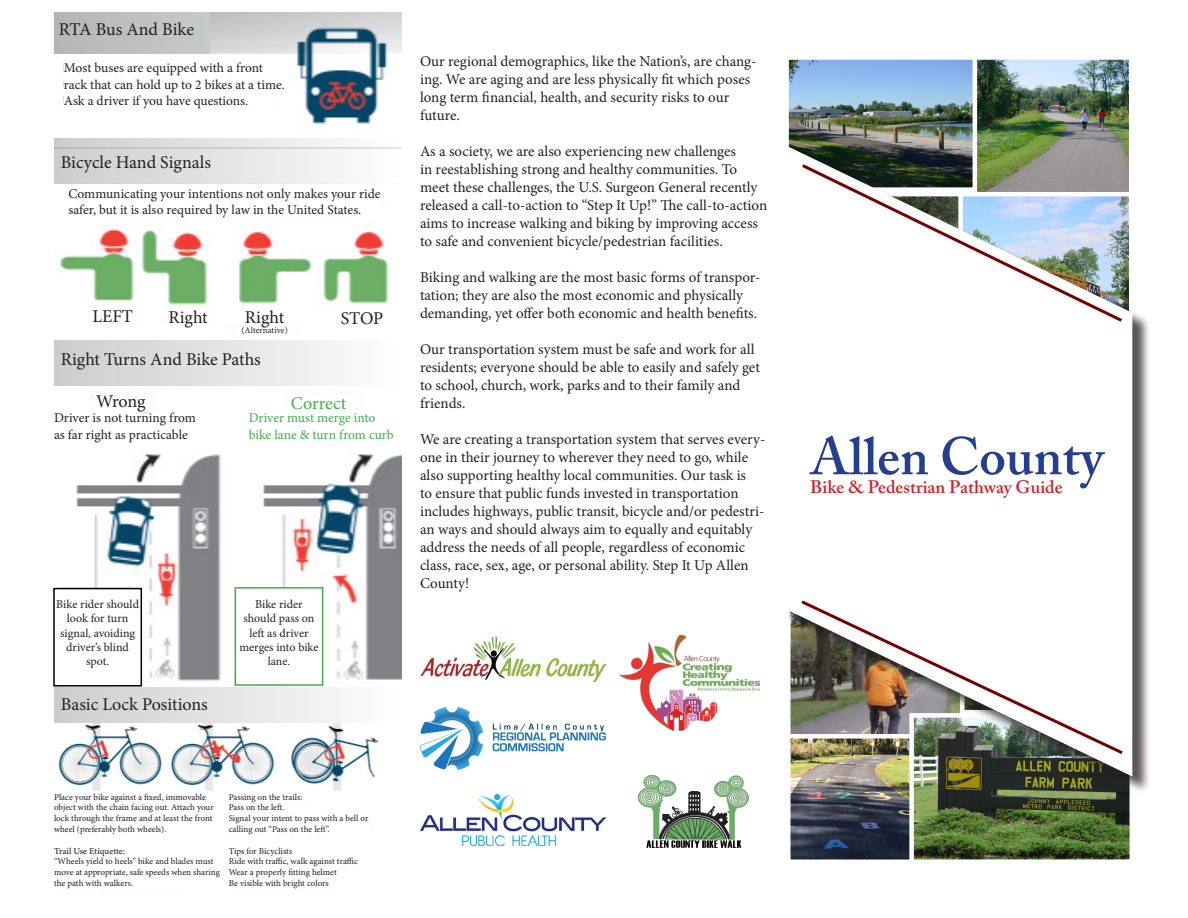
<style>
.page{position:relative;width:1188px;height:918px;background:#fff}
.page>*{position:absolute;margin:0;border:0;box-sizing:border-box;transform-origin:0 0}
.t1{font:600 52.5px "Adobe Caslon Pro";color:#253f8e}
.t2{font:18px "Minion Pro";letter-spacing:-.005em;color:#231f20}
.t3{font:600 18px "Adobe Caslon Pro";color:#d1232a}
.t4{font:18px "Minion Pro";letter-spacing:.005em;color:#40ae49}
.t5{font:15px/18px "Minion Pro";color:#231f20}
.t6{font:13.5px/16.2px "Minion Pro";letter-spacing:-.005em;color:#231f20}
.t7{font:13.5px/16.2px "Minion Pro";letter-spacing:-.005em;color:#40ae49}
.t8{font:12px/14.4px "Minion Pro";color:#231f20;text-align:center}
.t9{font:9px/10.8px "Minion Pro";letter-spacing:-.005em;color:#231f20}
.t10{font:9px "Minion Variable Concept";color:#231f20}
</style>
<div class="page">
<img style="left:791px;top:794px;width:118px;height:65px">
<div style="left:786px;top:689px;width:132px;height:175px;border:4px solid #fff"></div>
<img style="left:914px;top:794px;width:215px;height:65px">
<div style="left:909px;top:713px;width:225px;height:151px;border:4px solid #fff"></div>
<img style="left:977px;top:60px;width:151px;height:83px">
<div style="left:969px;top:55px;width:164px;height:200px;border:4px solid #fff"></div>
<img style="left:789px;top:60px;width:183px;height:83px">
<div style="left:784px;top:55px;width:193px;height:137px;border:4px solid #fff"></div>
<div style="left:785px;top:147px;width:366px;height:647px;background:#231f20;opacity:.75"></div>
<svg style="left:784px;top:143px;width:349px;height:635px"></svg>
<svg style="left:799px;top:162px;width:326px;height:162px"></svg>
<img style="left:798px;top:598px;width:328px;height:159px">
<img style="left:59px;top:723px;width:320px;height:167px">
<img style="left:54px;top:54px;width:335px;height:280px">
<img style="left:54px;top:390px;width:348px;height:296px">
<div style="left:68px;top:412px;width:116px;height:38px;background:#fff"></div>
<div style="left:263px;top:412px;width:115px;height:38px;background:#fff"></div>
<div style="left:64px;top:61px;width:211px;height:48px;background:#fff"></div>
<div style="left:84px;top:192px;width:297px;height:27px;background:#fff"></div>
<div style="left:53px;top:588px;width:89px;height:99px;background:#fff;border:2px solid #000"></div>
<div style="left:235px;top:587px;width:88px;height:99px;background:#fff;border:2px solid #40ae49"></div>
<div style="left:59px;top:804px;width:155px;height:85px;background:#fff"></div>
<div style="left:229px;top:805px;width:141px;height:84px;background:#fff"></div>
<div style="left:55px;top:687px;width:346px;height:36px;background:linear-gradient(to right,#cdcdcd,#fefefe)"></div>
<svg style="left:54px;top:385px;width:289px;height:1px"></svg>
<div style="left:54px;top:340px;width:348px;height:45px;background:linear-gradient(to right,#cdcdcd,#fefefe)"></div>
<svg style="left:54px;top:139px;width:348px;height:45px"></svg>
<svg style="left:54px;top:13px;width:348px;height:41px;background:#bec2c6"></svg>
<div style="left:95px;top:310px;width:37px;height:17px;background:#fff"></div>
<div style="left:168px;top:310px;width:41px;height:17px;background:#fff"></div>
<div style="left:235px;top:310px;width:59px;height:28px;background:#fff"></div>
<div style="left:339px;top:311px;width:36px;height:17px;background:#fff"></div>
<div style="left:92px;top:393px;width:60px;height:19px;background:#fff"></div>
<div style="left:287px;top:393px;width:68px;height:19px;background:#fff"></div>
<img style="left:420px;top:707px;width:185px;height:63px">
<img style="left:420px;top:636px;width:185px;height:45px">
<img style="left:420px;top:794px;width:185px;height:52px">
<img style="left:637px;top:775px;width:112px;height:73px">
<img style="left:619px;top:635px;width:140px;height:96px">
<p class="t2" style="left:59px;top:17px;width:137px">RTA Bus And Bike</p>
<p class="t6" style="left:64px;top:60px;width:222px">Most buses are equipped with a front rack that can hold up to 2 bikes at a time.<br>Ask a driver if you have questions.</p>
<p class="t2" style="left:61px;top:151px;width:152px">Bicycle Hand Signals</p>
<p class="t6" style="left:68px;top:186px;width:314px">Communicating your intentions not only makes your ride safer, but it is also required by law in the United States.</p>
<p class="t2" style="left:92px;top:304px;width:42px">LEFT</p>
<p class="t2" style="left:168px;top:305px;width:41px">Right</p>
<p class="t2" style="left:245px;top:305px;width:41px">Right</p>
<p class="t9" style="left:242px;top:325px;width:48px">(Alternative)</p>
<p class="t2" style="left:61px;top:347px;width:202px">Right Turns And Bike Paths</p>
<p class="t2" style="left:341px;top:307px;width:44px">STOP</p>
<p class="t2" style="left:96px;top:389px;width:51px">Wrong</p>
<p class="t4" style="left:291px;top:392px;width:57px">Correct</p>
<p class="t6" style="left:54px;top:410px;width:143px">Driver is not turning from as far right as practicable</p>
<p class="t7" style="left:249px;top:410px;width:147px">Driver must merge into bike lane &amp; turn from curb</p>
<p class="t8" style="left:56px;top:597px;width:84px">Bike rider should look for turn signal, avoiding driver’s blind spot.</p>
<p class="t8" style="left:239px;top:597px;width:81px">Bike rider should pass on left as driver merges into bike lane.</p>
<p class="t2" style="left:61px;top:692px;width:149px">Basic Lock Positions</p>
<p class="t5" style="left:420px;top:52px;width:338px">Our regional demographics, like the Nation’s, are chang&shy;ing. We are aging and are less physically fit which poses long term financial, health, and security risks to our future.</p>
<p class="t5" style="left:420px;top:142px;width:349px">As a society, we are also experiencing new challenges<br>in reestablishing strong and healthy communities. To meet these challenges, the U.S. Surgeon General recently released a call-to-action to “Step It Up!” The call-to-action aims to increase walking and biking by improving access to safe and convenient bicycle/pedestrian facilities.</p>
<p class="t5" style="left:420px;top:268px;width:342px">Biking and walking are the most basic forms of transpor&shy;tation; they are also the most economic and physically demanding, yet offer both economic and health benefits.</p>
<p class="t5" style="left:420px;top:340px;width:341px">Our transportation system must be safe and work for all residents; everyone should be able to easily and safely get to school, church, work, parks and to their family and friends.</p>
<p class="t5" style="left:420px;top:430px;width:347px">We are creating a transportation system that serves every&shy;one in their journey to wherever they need to go, while also supporting healthy local communities. Our task is<br>to ensure that public funds invested in transportation includes highways, public transit, bicycle and/or pedestri&shy;an ways and should always aim to equally and equitably address the needs of all people, regardless of economic class, race, sex, age, or personal ability. Step It Up Allen County!</p>
<p class="t1" style="left:810px;top:425px;width:295px">Allen County</p>
<p class="t3" style="left:810px;top:477px;width:254px">Bike &amp; Pedestrian Pathway Guide</p>
<p class="t9" style="left:54px;top:791px;width:161px">Place your bike against a fixed, immovable object with the chain facing out. Attach your lock through the frame and at least the front wheel (preferably both wheels).</p>
<p class="t10" style="left:54px;top:844px;width:73px">Trail Use Etiquette:</p>
<p class="t9" style="left:54px;top:856px;width:167px">“Wheels yield to heels” bike and blades must move at appropriate, safe speeds when sharing the path with walkers.</p>
<p class="t9" style="left:229px;top:791px;width:75px">Passing on the trails:</p>
<p class="t9" style="left:229px;top:802px;width:57px">Pass on the left.</p>
<p class="t9" style="left:229px;top:813px;width:141px">Signal your intent to pass with a bell or</p>
<p class="t9" style="left:229px;top:824px;width:102px">calling out “Pass on the left”.</p>
<p class="t9" style="left:229px;top:845px;width:65px">Tips for Bicyclists</p>
<p class="t9" style="left:229px;top:856px;width:131px">Ride with traffic, walk against traffic</p>
<p class="t9" style="left:229px;top:867px;width:110px">Wear a properly fitting helmet</p>
<p class="t9" style="left:229px;top:878px;width:102px">Be visible with bright colors</p>
</div>
